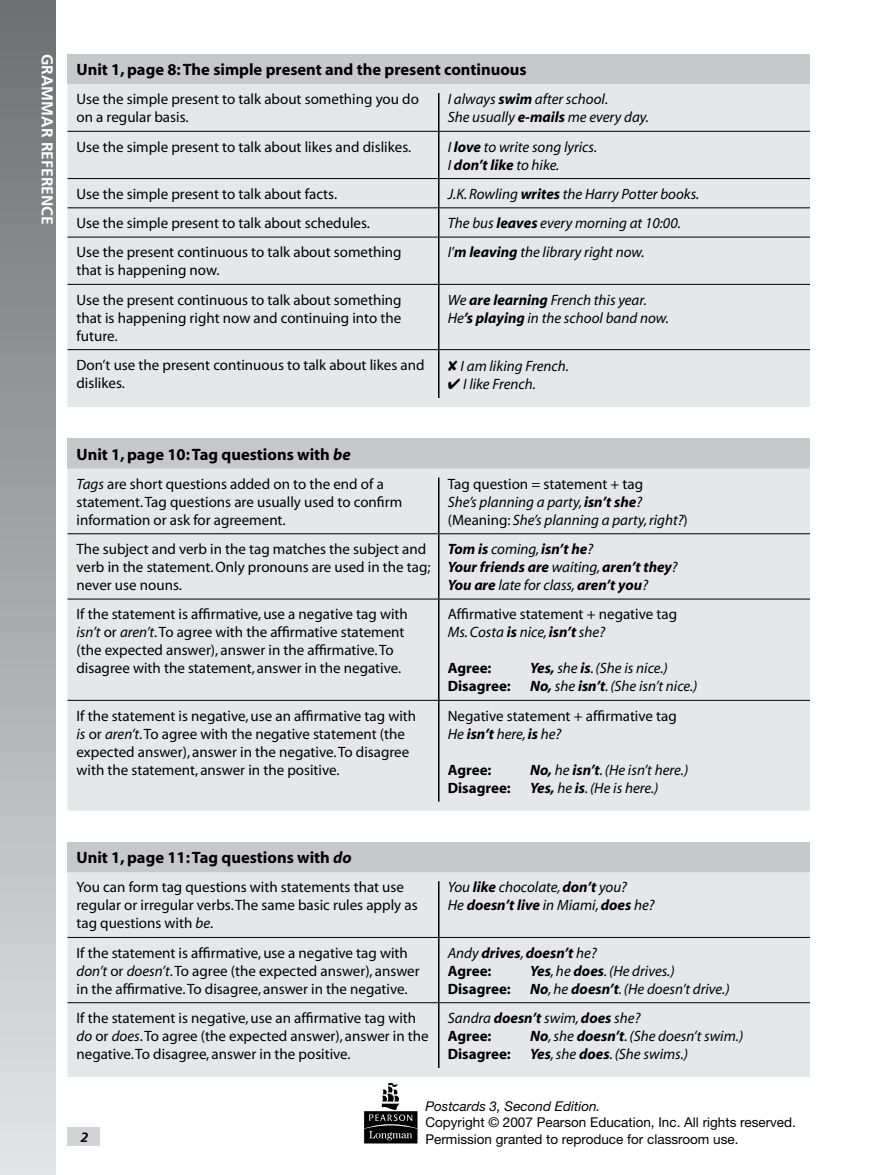
<style>
.page{position:relative;width:891px;height:1175px;background:#fff}
.page>*{position:absolute;margin:0;border:0;box-sizing:border-box;transform-origin:0 0}
.t1{font:700 16.5px "Myriad";color:#000}
.t2{font:700 15.75px "Frutiger";color:#fff}
.t3{font:15px/18px "Myriad";color:#000}
.t4{font:italic 15px/18px "Myriad";color:#000}
.t5{font:italic 700 15px/18px "Myriad";color:#000}
.t6{font:700 15px "Myriad";color:#000}
.t7{font:13.5px/16.5px "Helvetica Neue";color:#000}
.t8{font:italic 13.5px "Helvetica Neue";color:#000}
.s1{font-weight:700}
.s2{font-style:italic}
.s3{font-style:normal}
.s4{font-weight:400}
.s5{font-weight:700;font-style:italic}
.s6{font-weight:700;font-style:normal}
</style>
<div class="page">
<div style="left:0;top:0;width:55px;height:1174px;background:linear-gradient(to bottom,#6c6e71,#e2e4e5)"></div>
<div style="left:68px;top:1127px;width:32px;height:18px;background:#d1d3d4"></div>
<svg style="left:364px;top:1083px;width:54px;height:60px"></svg>
<div style="left:68px;top:54px;width:742px;height:30px;background:#c6c8ca"></div>
<div style="left:68px;top:84px;width:742px;height:323px;background:#e6e7e8"></div>
<hr style="left:438px;top:93px;width:2px;height:38px;background:#000">
<hr style="left:438px;top:132px;width:2px;height:46px;background:#000">
<hr style="left:438px;top:179px;width:2px;height:28px;background:#000">
<hr style="left:438px;top:208px;width:2px;height:29px;background:#000">
<hr style="left:438px;top:237px;width:2px;height:47px;background:#000">
<hr style="left:438px;top:285px;width:2px;height:64px;background:#000">
<hr style="left:438px;top:350px;width:2px;height:48px;background:#000">
<hr style="left:68px;top:131px;width:371px;height:1px;background:#000">
<hr style="left:439px;top:131px;width:371px;height:1px;background:#000">
<hr style="left:68px;top:178px;width:371px;height:1px;background:#000">
<hr style="left:439px;top:178px;width:371px;height:1px;background:#000">
<hr style="left:68px;top:207px;width:371px;height:1px;background:#000">
<hr style="left:439px;top:207px;width:371px;height:1px;background:#000">
<hr style="left:68px;top:237px;width:371px;height:1px;background:#000">
<hr style="left:439px;top:237px;width:371px;height:1px;background:#000">
<hr style="left:68px;top:284px;width:371px;height:1px;background:#000">
<hr style="left:439px;top:284px;width:371px;height:1px;background:#000">
<hr style="left:68px;top:349px;width:371px;height:1px;background:#000">
<hr style="left:439px;top:349px;width:371px;height:1px;background:#000">
<div style="left:68px;top:438px;width:742px;height:30px;background:#c6c8ca"></div>
<div style="left:68px;top:468px;width:742px;height:342px;background:#e6e7e8"></div>
<hr style="left:438px;top:477px;width:2px;height:56px;background:#000">
<hr style="left:438px;top:534px;width:2px;height:64px;background:#000">
<hr style="left:438px;top:599px;width:2px;height:101px;background:#000">
<hr style="left:438px;top:700px;width:2px;height:101px;background:#000">
<hr style="left:68px;top:533px;width:371px;height:1px;background:#000">
<hr style="left:439px;top:533px;width:371px;height:1px;background:#000">
<hr style="left:68px;top:598px;width:371px;height:1px;background:#000">
<hr style="left:439px;top:598px;width:371px;height:1px;background:#000">
<hr style="left:68px;top:700px;width:371px;height:1px;background:#000">
<hr style="left:439px;top:700px;width:371px;height:1px;background:#000">
<div style="left:68px;top:842px;width:742px;height:30px;background:#c6c8ca"></div>
<div style="left:68px;top:872px;width:742px;height:205px;background:#e6e7e8"></div>
<hr style="left:438px;top:881px;width:2px;height:56px;background:#000">
<hr style="left:438px;top:937px;width:2px;height:65px;background:#000">
<hr style="left:438px;top:1003px;width:2px;height:65px;background:#000">
<hr style="left:68px;top:937px;width:371px;height:1px;background:#000">
<hr style="left:439px;top:937px;width:371px;height:1px;background:#000">
<hr style="left:68px;top:1002px;width:371px;height:1px;background:#000">
<hr style="left:439px;top:1002px;width:371px;height:1px;background:#000">
<svg style="left:448px;top:360px;width:9px;height:11px"></svg>
<p class="t2" style="left:57px;top:54px;width:172px;rotate:90deg">GRAMMAR REFERENCE</p>
<p class="t1" style="left:76px;top:61px;width:452px">Unit 1, page 8: The simple present and the present continuous</p>
<p class="t3" style="left:76px;top:91px;width:344px">Use the simple present to talk about something you do on a regular basis.</p>
<p class="t4" style="left:448px;top:91px;width:203px">I always <span class="s1">swim</span> after school.<br>She usually <span class="s1">e-mails</span> me every day.</p>
<p class="t3" style="left:76px;top:138px;width:336px">Use the simple present to talk about likes and dislikes.</p>
<p class="t4" style="left:448px;top:138px;width:151px">I <span class="s1">love</span> to write song lyrics.<br>I <span class="s1">don’t like</span> to hike.</p>
<p class="t3" style="left:76px;top:185px;width:262px">Use the simple present to talk about facts.</p>
<p class="t4" style="left:448px;top:185px;width:253px">J.K. Rowling <span class="s1">writes</span> the Harry Potter books.</p>
<p class="t3" style="left:76px;top:215px;width:295px">Use the simple present to talk about schedules.</p>
<p class="t4" style="left:448px;top:215px;width:235px">The bus <span class="s1">leaves</span> every morning at 10:00.</p>
<p class="t3" style="left:76px;top:244px;width:327px">Use the present continuous to talk about something that is happening now.</p>
<p class="t4" style="left:448px;top:244px;width:198px">I’<span class="s1">m leaving</span> the library right now.</p>
<p class="t3" style="left:76px;top:291px;width:327px;text-align:justify">Use the present continuous to talk about something that is happening right now and continuing into the future.</p>
<p class="t4" style="left:448px;top:291px;width:223px">We <span class="s1">are learning</span> French this year.<br>He<span class="s1">’s playing</span> in the school band now.</p>
<p class="t3" style="left:76px;top:356px;width:350px">Don’t use the present continuous to talk about likes and dislikes.</p>
<p class="t4" style="left:461px;top:357px;width:110px">I am liking French.</p>
<p class="t4" style="left:448px;top:375px;width:90px">✔ I like French.</p>
<p class="t1" style="left:76px;top:445px;width:276px">Unit 1, page 10: Tag questions with <span class="s2">be</span></p>
<p class="t3" style="left:76px;top:475px;width:327px"><span class="s2">Tags</span> are short questions added on to the end of a statement. Tag questions are usually used to confirm information or ask for agreement.</p>
<p class="t4" style="left:448px;top:475px;width:242px"><span class="s3">Tag question = statement + tag<br></span>She’s planning a party, <span class="s1">isn’t she</span>? <span class="s3">(Meaning:</span> She’s planning a party, right?<span class="s3">)</span></p>
<p class="t3" style="left:76px;top:540px;width:356px">The subject and verb in the tag matches the subject and verb in the statement. Only pronouns are used in the tag; never use nouns.</p>
<p class="t5" style="left:448px;top:540px;width:232px">Tom is <span class="s4">coming,</span> isn’t he<span class="s4">?<br></span>Your friends are <span class="s4">waiting,</span> aren’t they<span class="s4">?<br></span>You are <span class="s4">late for class,</span> aren’t you<span class="s4">?</span></p>
<p class="t3" style="left:76px;top:606px;width:333px">If the statement is affirmative, use a negative tag with <span class="s2">isn’t</span> or <span class="s2">aren’t</span>. To agree with the affirmative statement (the expected answer), answer in the affirmative. To disagree with the statement, answer in the negative.</p>
<p class="t3" style="left:448px;top:606px;width:231px">Affirmative statement + negative tag<br><span class="s2">Ms. Costa</span> <span class="s5">is</span> <span class="s2">nice,</span> <span class="s5">isn’t</span> <span class="s2">she?</span></p>
<p class="t6" style="left:448px;top:660px;width:45px">Agree:</p>
<p class="t4" style="left:530px;top:660px;width:139px"><span class="s1">Yes,</span> she <span class="s1">is</span>. (She is nice.)</p>
<p class="t6" style="left:448px;top:678px;width:65px">Disagree:</p>
<p class="t4" style="left:530px;top:678px;width:169px"><span class="s1">No,</span> she <span class="s1">isn’t</span>. (She isn’t nice.)</p>
<p class="t3" style="left:76px;top:707px;width:341px">If the statement is negative, use an affirmative tag with <span class="s2">is</span> or <span class="s2">aren’t</span>. To agree with the negative statement (the expected answer), answer in the negative. To disagree with the statement, answer in the positive.</p>
<p class="t3" style="left:448px;top:707px;width:231px">Negative statement + affirmative tag<br><span class="s2">He</span> <span class="s5">isn’t</span> <span class="s2">here,</span> <span class="s5">is</span> <span class="s2">he?</span></p>
<p class="t6" style="left:448px;top:762px;width:45px">Agree:</p>
<p class="t4" style="left:530px;top:761px;width:160px"><span class="s1">No,</span> he <span class="s1">isn’t</span>. (He isn’t here.)</p>
<p class="t6" style="left:448px;top:780px;width:65px">Disagree:</p>
<p class="t4" style="left:530px;top:779px;width:130px"><span class="s1">Yes,</span> he <span class="s1">is</span>. (He is here.)</p>
<p class="t1" style="left:76px;top:849px;width:277px">Unit 1, page 11: Tag questions with <span class="s2">do</span></p>
<p class="t3" style="left:76px;top:879px;width:343px">You can form tag questions with statements that use regular or irregular verbs. The same basic rules apply as tag questions with <span class="s2">be</span>.</p>
<p class="t4" style="left:448px;top:879px;width:208px">You <span class="s1">like</span> chocolate, <span class="s1">don’t</span> you?<br>He <span class="s1">doesn’t live</span> in Miami, <span class="s1">does</span> he?</p>
<p class="t3" style="left:76px;top:944px;width:345px">If the statement is affirmative, use a negative tag with <span class="s2">don’t</span> or <span class="s2">doesn’t</span>. To agree (the expected answer), answer in the affirmative. To disagree, answer in the negative.</p>
<p class="t5" style="left:448px;top:944px;width:151px"><span class="s4">Andy</span> drives<span class="s4">,</span> doesn’t <span class="s4">he?<br></span><span class="s3">Agree:</span></p>
<p class="t4" style="left:530px;top:962px;width:146px"><span class="s1">Yes</span>, he <span class="s1">does</span>. (He drives.)</p>
<p class="t6" style="left:448px;top:981px;width:65px">Disagree:</p>
<p class="t4" style="left:530px;top:980px;width:201px"><span class="s1">No</span>, he <span class="s1">doesn’t</span>. (He doesn’t drive.)</p>
<p class="t3" style="left:76px;top:1009px;width:354px">If the statement is negative, use an affirmative tag with <span class="s2">do</span> or <span class="s2">does</span>. To agree (the expected answer), answer in the negative. To disagree, answer in the positive.</p>
<p class="t4" style="left:448px;top:1009px;width:194px">Sandra <span class="s1">doesn’t</span> swim, <span class="s1">does</span> she?<br><span class="s6">Agree:</span></p>
<p class="t4" style="left:530px;top:1027px;width:215px"><span class="s1">No</span>, she <span class="s1">doesn’t</span>. (She doesn’t swim.)</p>
<p class="t6" style="left:448px;top:1046px;width:65px">Disagree:</p>
<p class="t4" style="left:530px;top:1045px;width:159px"><span class="s1">Yes</span>, she <span class="s1">does</span>. (She swims.)</p>
<p class="t8" style="left:425px;top:1097px;width:177px">Postcards 3, Second Edition.</p>
<p class="t7" style="left:425px;top:1113px;width:372px">Copyright © 2007 Pearson Education, Inc. All rights reserved.<br>Permission granted to reproduce for classroom use.</p>
</div>
